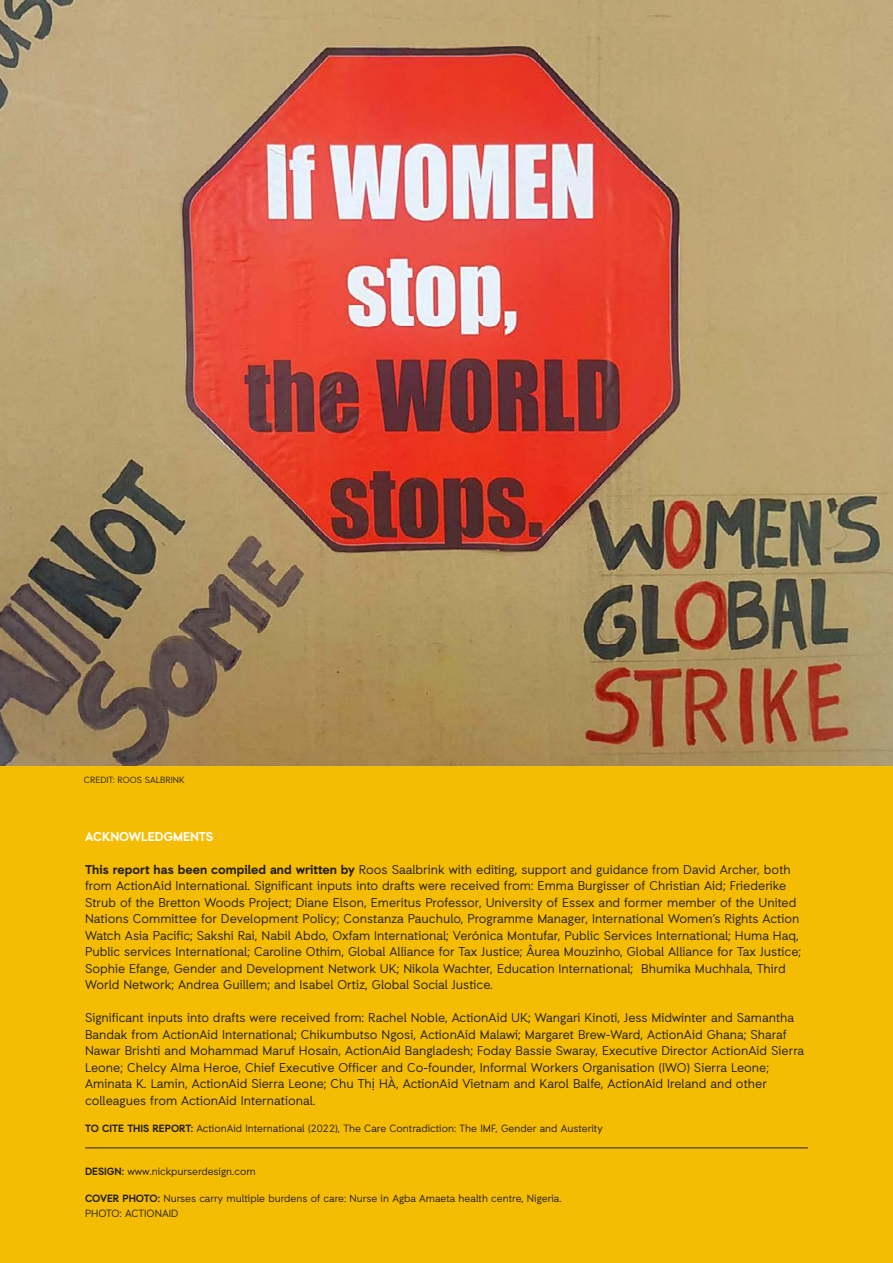
<style>
.page{position:relative;width:893px;height:1263px;background:#f4bc03}
.page>*{position:absolute;margin:0;border:0;box-sizing:border-box;transform-origin:0 0}
.t1{font:12.75px/16.5px "Auxilia";color:#231f20}
.body_copy{font:700 12.75px "Auxilia";color:#fff}
.body_copy-2{font:10.5px "Auxilia";color:#231f20}
.t2{font:9px "Auxilia";color:#231f20}
.s1{font-weight:700}
.s2{font-family:"Noto Sans"}
</style>
<div class="page">
<hr style="left:85px;top:1147px;width:723px;height:1px;background:#231f20">
<img style="left:0;top:0;width:893px;height:765px">
<p class="t2" style="left:84px;top:774px;width:102px">CREDIT: ROOS SALBRINK</p>
<p class="body_copy" style="left:85px;top:828px;width:130px">ACKNOWLEDGMENTS</p>
<p class="t1" style="left:85px;top:861px;width:718px"><span class="s1">This report has been compiled and written by</span> Roos Saalbrink with editing, support and guidance from David Archer, both from ActionAid International. Significant inputs into drafts were received from: Emma Burgisser of Christian Aid; Friederike Strub of the Bretton Woods Project; Diane Elson, Emeritus Professor, University of Essex and former member of the United Nations Committee for Development Policy; Constanza Pauchulo, Programme Manager, International Women’s Rights Action Watch Asia Pacific; Sakshi Rai, Nabil Abdo, Oxfam International; Verónica Montufar, Public Services International; Huma Haq, Public services International; Caroline Othim, Global Alliance for Tax Justice; Âurea Mouzinho, Global Alliance for Tax Justice; Sophie Efange, Gender and Development Network UK; Nikola Wachter, Education International; Bhumika Muchhala, Third World Network; Andrea Guillem; and Isabel Ortiz, Global Social Justice.</p>
<p class="t1" style="left:85px;top:1009px;width:721px">Significant inputs into drafts were received from: Rachel Noble, ActionAid UK; Wangari Kinoti, Jess Midwinter and Samantha Bandak from ActionAid International; Chikumbutso Ngosi, ActionAid Malawi; Margaret Brew-Ward, ActionAid Ghana; Sharaf Nawar Brishti and Mohammad Maruf Hosain, ActionAid Bangladesh; Foday Bassie Swaray, Executive Director ActionAid Sierra Leone; Chelcy Alma Heroe, Chief Executive Officer and Co-founder, Informal Workers Organisation (IWO) Sierra Leone; Aminata K. Lamin, ActionAid Sierra Leone; Chu Th<span class="s2">ị</span> HÀ, ActionAid Vietnam and Karol Balfe, ActionAid Ireland and other colleagues from ActionAid International.</p>
<p class="body_copy-2" style="left:85px;top:1122px;width:519px"><span class="s1">TO CITE THIS REPORT:</span> ActionAid International (2022), The Care Contradiction: The IMF, Gender and Austerity</p>
<p class="body_copy-2" style="left:85px;top:1165px;width:172px"><span class="s1">DESIGN:</span> www.nickpurserdesign.com</p>
<p class="body_copy-2" style="left:85px;top:1192px;width:478px"><span class="s1">COVER PHOTO:</span> Nurses carry multiple burdens of care: Nurse in Agba Amaeta health centre, Nigeria.</p>
<p class="body_copy-2" style="left:85px;top:1207px;width:95px">PHOTO: ACTIONAID</p>
</div>
